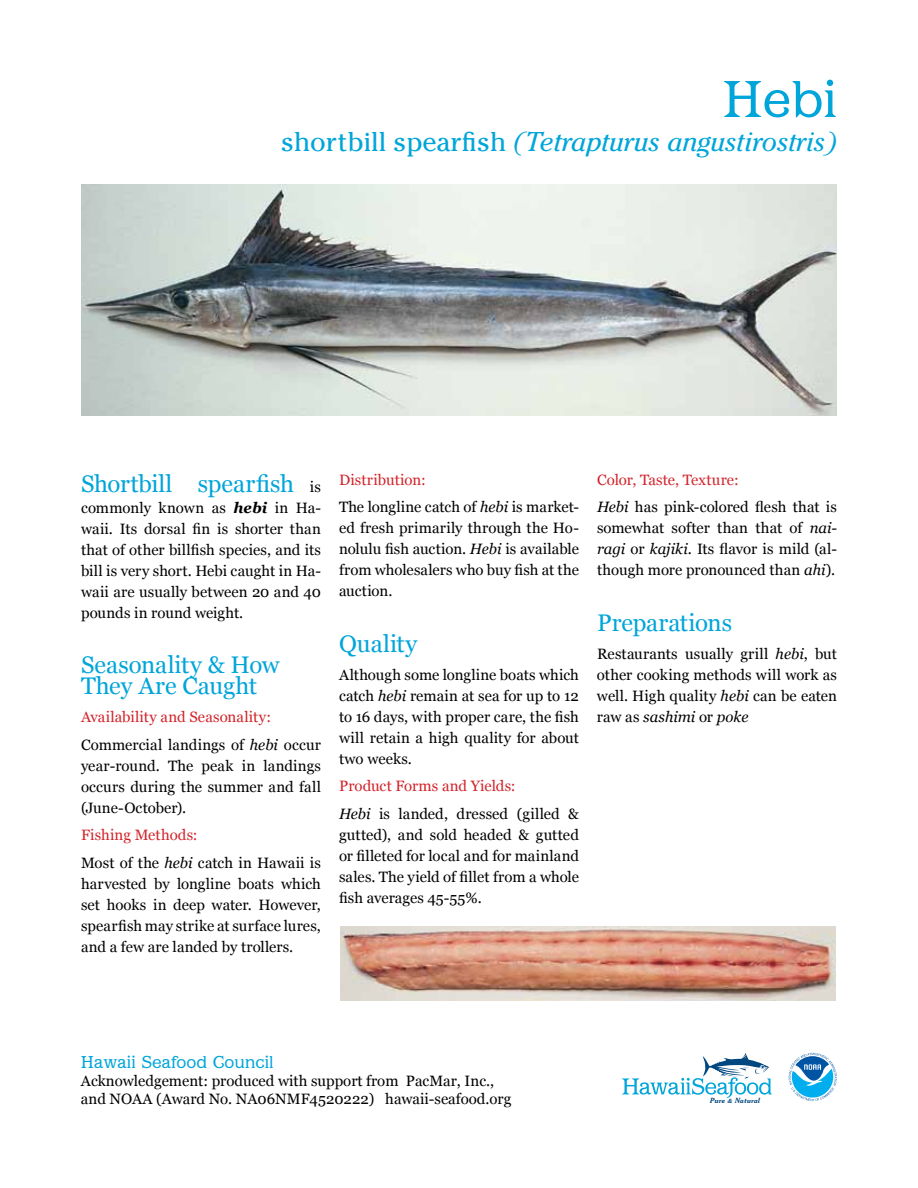
<style>
.page{position:relative;width:918px;height:1188px;background:#fff}
.page>*{position:absolute;margin:0;border:0;box-sizing:border-box;transform-origin:0 0}
.t1{font:54px "Barcelona";color:#00a5da}
.t2{font:italic 27px "Cheltenham";color:#00a5da}
.t3{font:24px/21px "Georgia";color:#00a5da}
.t4{font:18px "Barcelona";color:#00a5da}
.t5{font:15px/21px "Georgia";color:#000;text-align:justify}
.t6{font:15px/27.8px "Georgia";letter-spacing:.01em;color:#d2232a}
.t7{font:italic 700 7.2px "Cheltenham BT";letter-spacing:.02em;color:#00467f}
.s1{font-style:normal}
.s2{font-size:15px;color:#000}
.s3{font-weight:700;font-style:italic}
.s4{color:#000}
.s5{font-style:italic;color:#000}
.s6{color:#d2232a}
.s7{font-style:italic}
.s8{font-size:5.85px}
</style>
<div class="page">
<img style="left:81px;top:185px;width:756px;height:231px">
<svg style="left:622px;top:1053px;width:150px;height:45px"></svg>
<svg style="left:788px;top:1053px;width:49px;height:48px"></svg>
<img style="left:341px;top:927px;width:495px;height:74px">
<h1 class="t1" style="left:723px;top:63px;width:116px">Hebi</h1>
<h2 class="t2" style="left:281px;top:126px;width:557px"><span class="s1">shortbill spearfish</span> (Tetrapturus angustirostris)</h2>
<h3 class="t3" style="left:81px;top:473px;width:241px">Shortbill spearfish <span class="s2">is</span></h3>
<p class="t5" style="left:81px;top:497px;width:241px">commonly known as <span class="s3">hebi</span> in Ha&shy;waii. Its dorsal fin is shorter than that of other billfish species, and its bill is very short. Hebi caught in Ha&shy;waii are usually between 20 and 40 pounds in round weight.</p>
<h3 class="t3" style="left:81px;top:654px;width:200px">Seasonality &amp; How<br>They Are Caught</h3>
<p class="t6" style="left:81px;top:703px;width:241px">Availability and Seasonality:<br><span class="s4">Commercial landings of</span> <span class="s5">hebi</span> <span class="s4">occur</span></p>
<p class="t5" style="left:81px;top:755px;width:241px">year-round. The peak in landings occurs during the summer and fall (June-October).</p>
<p class="t5" style="left:81px;top:821px;width:241px;line-height:27.8px"><span class="s6">Fishing Methods:<br></span>Most of the <span class="s7">hebi</span> catch in Hawaii is</p>
<p class="t5" style="left:81px;top:873px;width:242px">harvested by longline boats which set hooks in deep water. However, spearfish may strike at surface lures, and a few are landed by trollers.</p>
<p class="t5" style="left:339px;top:466px;width:241px;line-height:27.8px"><span class="s6">Distribution:<br></span>The longline catch of <span class="s7">hebi</span> is market-</p>
<p class="t5" style="left:339px;top:518px;width:241px">ed fresh primarily through the Ho&shy;nolulu fish auction. <span class="s7">Hebi</span> is available from wholesalers who buy fish at the auction.</p>
<h3 class="t3" style="left:339px;top:633px;width:80px">Quality</h3>
<p class="t5" style="left:339px;top:664px;width:241px">Although some longline boats which catch <span class="s7">hebi</span> remain at sea for up to 12 to 16 days, with proper care, the fish will retain a high quality for about two weeks.</p>
<p class="t5" style="left:339px;top:772px;width:241px;line-height:27.8px"><span class="s6">Product Forms and Yields:<br></span><span class="s7">Hebi</span> is landed, dressed (gilled &amp;</p>
<p class="t5" style="left:339px;top:825px;width:242px">gutted), and sold headed &amp; gutted or filleted for local and for mainland sales. The yield of fillet from a whole fish averages 45-55%.</p>
<p class="t5" style="left:597px;top:466px;width:241px;line-height:27.8px"><span class="s6">Color, Taste, Texture:<br></span><span class="s7">Hebi</span> has pink-colored flesh that is</p>
<p class="t5" style="left:597px;top:518px;width:241px">somewhat softer than that of <span class="s7">nai&shy;ragi</span> or <span class="s7">kajiki</span>. Its flavor is mild (al&shy;though more pronounced than <span class="s7">ahi</span>).</p>
<h3 class="t3" style="left:597px;top:612px;width:137px">Preparations</h3>
<p class="t5" style="left:597px;top:643px;width:241px">Restaurants usually grill <span class="s7">hebi</span>, but other cooking methods will work as well. High quality <span class="s7">hebi</span> can be eaten raw as <span class="s7">sashimi</span> or <span class="s7">poke</span></p>
<p class="t4" style="left:81px;top:1050px;width:194px">Hawaii Seafood Council</p>
<p class="t5" style="left:81px;top:1072px;width:432px;line-height:18px">Acknowledgement: produced with support from PacMar, Inc., and NOAA (Award No. NA06NMF4520222) hawaii-seafood.org</p>
<p class="t7" style="left:710px;top:1096px;width:52px">Pure <span class="s8">&amp;</span> Natural</p>
</div>
